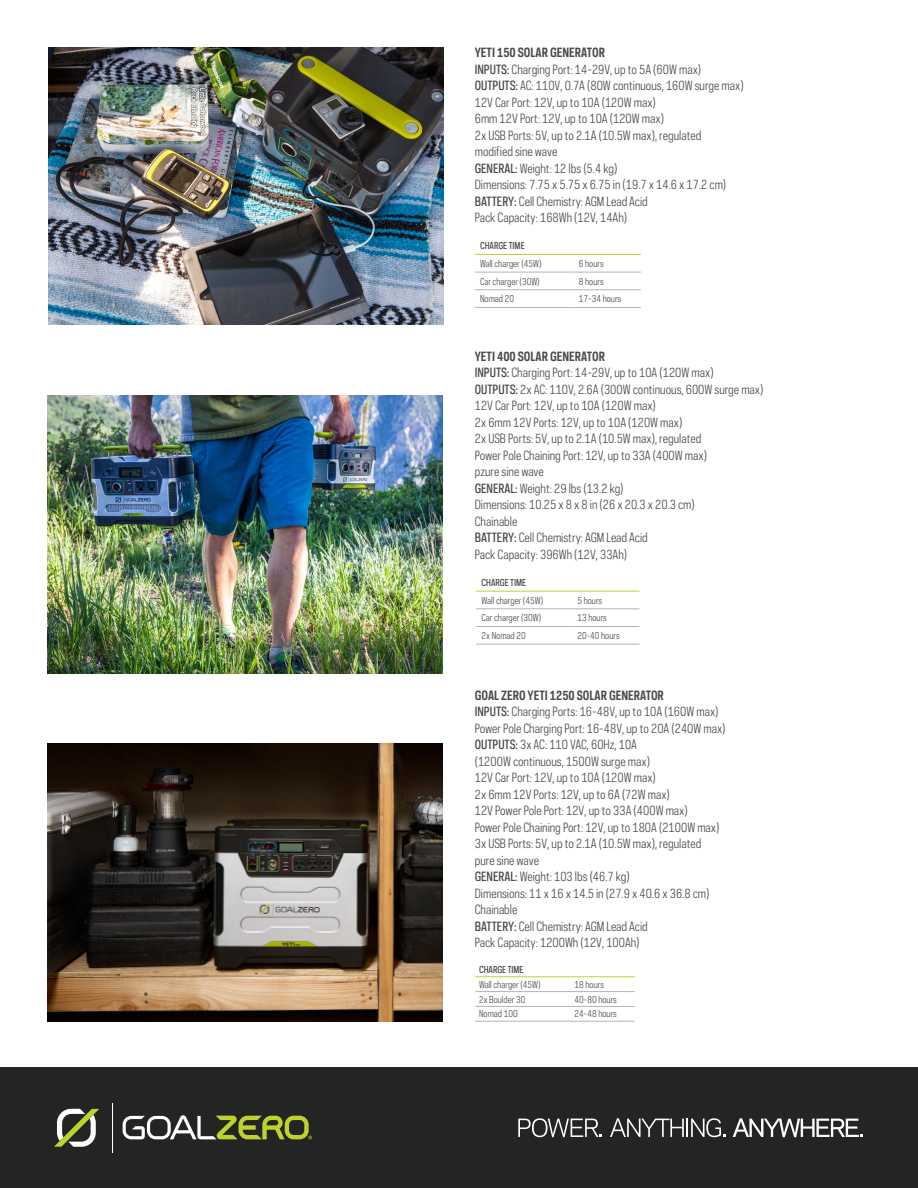
<style>
.page{position:relative;width:918px;height:1188px;background:#fff}
.page>*{position:absolute;margin:0;border:0;box-sizing:border-box;transform-origin:0 0}
.t1{font:12px/16.5px "Galaxie Polaris Condensed";color:#4a4a4d}
.t2{font:9px "Galaxie Polaris Condensed";color:#4a4a4d}
.t3{font:500 9px "Galaxie Polaris Condensed";color:#4a4a4d}
.s1{font-weight:700}
.s2{font-weight:500}
</style>
<div class="page">
<div style="left:0;top:1067px;width:918px;height:121px;background:#232424"></div>
<svg style="left:518px;top:1118px;width:84px;height:19px"></svg>
<svg style="left:610px;top:1118px;width:115px;height:19px"></svg>
<svg style="left:733px;top:1118px;width:129px;height:19px"></svg>
<svg style="left:54px;top:1109px;width:45px;height:38px"></svg>
<hr style="left:112px;top:1103px;width:1px;height:50px;background:#fff">
<svg style="left:123px;top:1115px;width:189px;height:24px"></svg>
<img style="left:47px;top:395px;width:395px;height:278px">
<img style="left:47px;top:744px;width:395px;height:277px">
<img style="left:49px;top:47px;width:394px;height:278px">
<hr style="left:475px;top:272px;width:99px;height:1px;background:#b1b4b6">
<hr style="left:574px;top:272px;width:67px;height:1px;background:#b1b4b6">
<hr style="left:475px;top:289px;width:99px;height:1px;background:#b1b4b6">
<hr style="left:574px;top:289px;width:67px;height:1px;background:#b1b4b6">
<hr style="left:475px;top:307px;width:99px;height:1px;background:#b1b4b6">
<hr style="left:574px;top:307px;width:67px;height:1px;background:#b1b4b6">
<hr style="left:475px;top:254px;width:99px;height:1px;background:#bfd22b">
<hr style="left:574px;top:254px;width:67px;height:1px;background:#bfd22b">
<hr style="left:476px;top:608px;width:96px;height:1px;background:#b1b4b6">
<hr style="left:572px;top:608px;width:68px;height:1px;background:#b1b4b6">
<hr style="left:476px;top:626px;width:96px;height:1px;background:#b1b4b6">
<hr style="left:572px;top:626px;width:68px;height:1px;background:#b1b4b6">
<hr style="left:476px;top:644px;width:96px;height:1px;background:#b1b4b6">
<hr style="left:572px;top:644px;width:68px;height:1px;background:#b1b4b6">
<hr style="left:476px;top:591px;width:96px;height:1px;background:#bfd22b">
<hr style="left:572px;top:591px;width:68px;height:1px;background:#bfd22b">
<hr style="left:475px;top:991px;width:96px;height:1px;background:#b1b4b6">
<hr style="left:571px;top:991px;width:64px;height:1px;background:#b1b4b6">
<hr style="left:475px;top:1006px;width:96px;height:1px;background:#b1b4b6">
<hr style="left:571px;top:1006px;width:64px;height:1px;background:#b1b4b6">
<hr style="left:475px;top:1021px;width:96px;height:1px;background:#b1b4b6">
<hr style="left:571px;top:1021px;width:64px;height:1px;background:#b1b4b6">
<hr style="left:475px;top:976px;width:96px;height:1px;background:#bfd22b">
<hr style="left:571px;top:976px;width:64px;height:1px;background:#bfd22b">
<p class="t1" style="left:475px;top:44px;width:270px"><span class="s1">YETI 150 SOLAR GENERATOR<br></span><span class="s2">INPUTS:</span> Charging Port: 14-29V, up to 5A (60W max)<br><span class="s2">OUTPUTS:</span> AC: 110V, 0.7A (80W continuous, 160W surge max)<br>12V Car Port: 12V, up to 10A (120W max)<br>6mm 12V Port: 12V, up to 10A (120W max)<br>2x USB Ports: 5V, up to 2.1A (10.5W max), regulated<br>modified sine wave<br><span class="s2">GENERAL:</span> Weight: 12 lbs (5.4 kg)<br>Dimensions: 7.75 x 5.75 x 6.75 in (19.7 x 14.6 x 17.2 cm)<br><span class="s2">BATTERY:</span> Cell Chemistry: AGM Lead Acid<br>Pack Capacity: 168Wh (12V, 14Ah)</p>
<p class="t3" style="left:480px;top:240px;width:46px">CHARGE TIME</p>
<p class="t2" style="left:480px;top:257px;width:63px">Wall charger (45W)</p>
<p class="t2" style="left:579px;top:257px;width:26px">6 hours</p>
<p class="t2" style="left:480px;top:275px;width:61px">Car charger (30W)</p>
<p class="t2" style="left:579px;top:275px;width:26px">8 hours</p>
<p class="t2" style="left:480px;top:293px;width:36px">Nomad 20</p>
<p class="t2" style="left:579px;top:293px;width:44px">17-34 hours</p>
<p class="t1" style="left:475px;top:348px;width:290px"><span class="s1">YETI 400 SOLAR GENERATOR<br></span><span class="s2">INPUTS:</span> Charging Port: 14-29V, up to 10A (120W max)<br><span class="s2">OUTPUTS:</span> 2x AC: 110V, 2.6A (300W continuous, 600W surge max)<br>12V Car Port: 12V, up to 10A (120W max)<br>2x 6mm 12V Ports: 12V, up to 10A (120W max)<br>2x USB Ports: 5V, up to 2.1A (10.5W max), regulated<br>Power Pole Chaining Port: 12V, up to 33A (400W max)<br>pzure sine wave<br><span class="s2">GENERAL:</span> Weight: 29 lbs (13.2 kg)<br>Dimensions: 10.25 x 8 x 8 in (26 x 20.3 x 20.3 cm)<br>Chainable<br><span class="s2">BATTERY:</span> Cell Chemistry: AGM Lead Acid<br>Pack Capacity: 396Wh (12V, 33Ah)</p>
<p class="t3" style="left:482px;top:576px;width:46px">CHARGE TIME</p>
<p class="t2" style="left:482px;top:594px;width:63px">Wall charger (45W)</p>
<p class="t2" style="left:577px;top:594px;width:26px">5 hours</p>
<p class="t2" style="left:482px;top:612px;width:61px">Car charger (30W)</p>
<p class="t2" style="left:577px;top:612px;width:31px">13 hours</p>
<p class="t2" style="left:482px;top:629px;width:46px">2x Nomad 20</p>
<p class="t2" style="left:577px;top:629px;width:44px">20-40 hours</p>
<p class="t1" style="left:475px;top:687px;width:252px"><span class="s1">GOAL ZERO YETI 1250 SOLAR GENERATOR<br></span><span class="s2">INPUTS:</span> Charging Ports: 16-48V, up to 10A (160W max)<br>Power Pole Charging Port: 16-48V, up to 20A (240W max)<br><span class="s2">OUTPUTS:</span> 3x AC: 110 VAC, 60Hz, 10A<br>(1200W continuous, 1500W surge max)<br>12V Car Port: 12V, up to 10A (120W max)<br>2x 6mm 12V Ports: 12V, up to 6A (72W max)<br>12V Power Pole Port: 12V, up to 33A (400W max)<br>Power Pole Chaining Port: 12V, up to 180A (2100W max)<br>3x USB Ports: 5V, up to 2.1A (10.5W max), regulated<br>pure sine wave<br><span class="s2">GENERAL:</span> Weight: 103 lbs (46.7 kg)<br>Dimensions: 11 x 16 x 14.5 in (27.9 x 40.6 x 36.8 cm)<br>Chainable<br><span class="s2">BATTERY:</span> Cell Chemistry: AGM Lead Acid<br>Pack Capacity: 1200Wh (12V, 100Ah)</p>
<p class="t3" style="left:479px;top:964px;width:46px">CHARGE TIME</p>
<p class="t2" style="left:479px;top:978px;width:63px">Wall charger (45W)</p>
<p class="t2" style="left:575px;top:978px;width:31px">18 hours</p>
<p class="t2" style="left:479px;top:993px;width:48px">2x Boulder 30</p>
<p class="t2" style="left:575px;top:993px;width:44px">40-80 hours</p>
<p class="t2" style="left:479px;top:1008px;width:40px">Nomad 100</p>
<p class="t2" style="left:575px;top:1008px;width:44px">24-48 hours</p>
</div>
